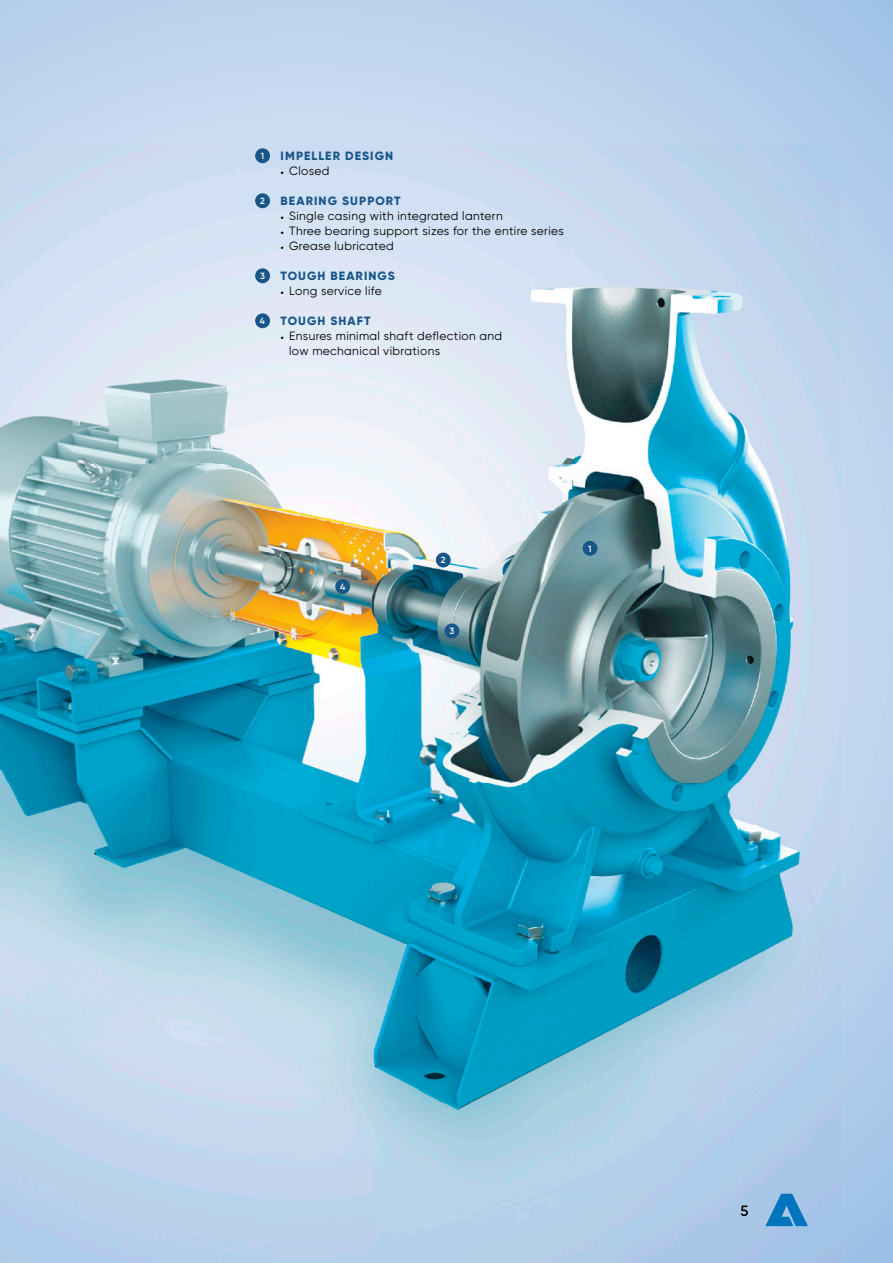
<style>
.page{position:relative;width:893px;height:1263px;background:#fff}
.page>*{position:absolute;margin:0;border:0;box-sizing:border-box;transform-origin:0 0}
.t1{font:12px/15px "Gilroy";letter-spacing:.03em;color:#000}
.t2{font:800 12px "Gilroy";letter-spacing:.09em;color:#18568a}
.t3{font:600 9px "Gilroy";color:#fff}
</style>
<div class="page">
<svg style="left:0;top:0;width:893px;height:146px;fill:#bdd3ee"></svg>
<img style="left:0;top:146px;width:893px;height:1117px">
<img style="left:765px;top:1194px;width:43px;height:32px">
<svg style="left:741px;top:1205px;width:7px;height:11px"></svg>
<div style="left:583px;top:541px;width:14px;height:15px;background:#18568a;border-radius:50%"></div>
<div style="left:436px;top:553px;width:15px;height:14px;background:#18568a;border-radius:50%"></div>
<div style="left:444px;top:623px;width:15px;height:15px;background:#18568a;border-radius:50%"></div>
<div style="left:335px;top:579px;width:15px;height:15px;background:#18568a;border-radius:50%"></div>
<div style="left:255px;top:148px;width:15px;height:15px;background:#18568a;border-radius:50%"></div>
<div style="left:255px;top:193px;width:15px;height:15px;background:#18568a;border-radius:50%"></div>
<div style="left:255px;top:268px;width:15px;height:15px;background:#18568a;border-radius:50%"></div>
<div style="left:255px;top:313px;width:15px;height:15px;background:#18568a;border-radius:50%"></div>
<p class="t3" style="left:261px;top:152px;width:5px">1</p>
<p class="t2" style="left:281px;top:151px;width:114px">IMPELLER DESIGN</p>
<p class="t1" style="left:281px;top:164px;width:50px">• Closed</p>
<p class="t3" style="left:260px;top:197px;width:6px">2</p>
<p class="t2" style="left:281px;top:196px;width:122px">BEARING SUPPORT</p>
<p class="t1" style="left:281px;top:209px;width:224px">• Single casing with integrated lantern</p>
<p class="t1" style="left:281px;top:224px;width:285px">• Three bearing support sizes for the entire series</p>
<p class="t1" style="left:281px;top:239px;width:115px">• Grease lubricated</p>
<p class="t3" style="left:260px;top:272px;width:6px">3</p>
<p class="t2" style="left:281px;top:271px;width:116px">TOUGH BEARINGS</p>
<p class="t1" style="left:281px;top:284px;width:103px">• Long service life</p>
<p class="t3" style="left:260px;top:317px;width:7px">4</p>
<p class="t2" style="left:281px;top:316px;width:91px">TOUGH SHAFT</p>
<p class="t1" style="left:289px;top:329px;width:215px;text-indent:-9px">• Ensures minimal shaft deflection and low mechanical vibrations</p>
<p class="t3" style="left:340px;top:583px;width:7px">4</p>
<p class="t3" style="left:441px;top:556px;width:6px">2</p>
<p class="t3" style="left:449px;top:627px;width:6px">3</p>
<p class="t3" style="left:588px;top:544px;width:5px">1</p>
</div>
